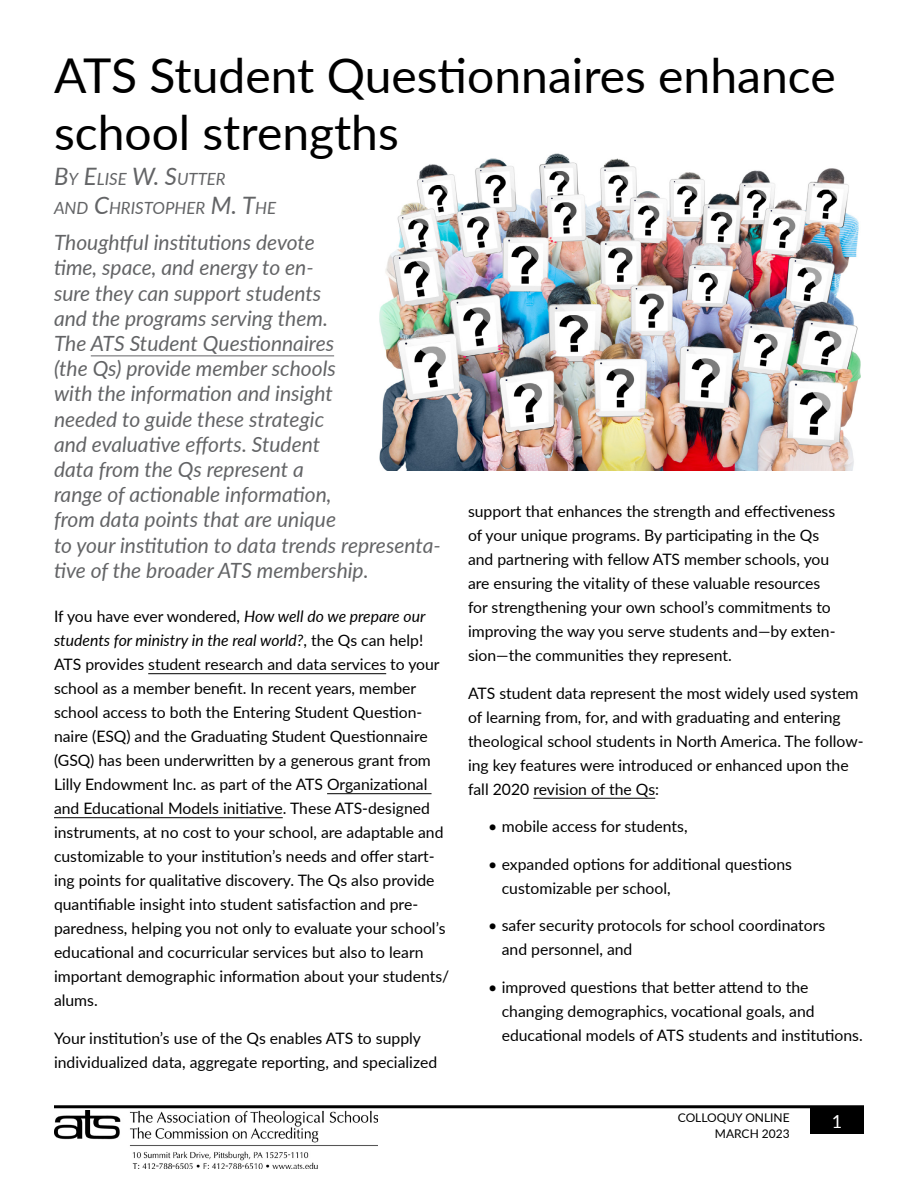
<style>
.page{position:relative;width:918px;height:1188px;background:#fff}
.page>*{position:absolute;margin:0;border:0;box-sizing:border-box;transform-origin:0 0}
.t1{font:48px/57.6px "Lato";color:#000}
.t2{font:italic 21px/25.2px "Lato";color:#636466}
.t3{font:18px "Lato";color:#fff}
.t4{font:italic 16.8px/28.8px "Lato";color:#636466}
.t5{font:15.75px/24px "Lato";color:#000}
.t6{font:12px/16.5px "Lato";color:#000;text-align:right}
.s1{font-size:24px}
.s2{font-style:italic}
</style>
<div class="page">
<div style="left:810px;top:1107px;width:54px;height:27px;background:#000"></div>
<hr style="left:54px;top:1105px;width:810px;height:3px;background:#000">
<img style="left:54px;top:1110px;width:324px;height:59px">
<hr style="left:91px;top:355px;width:243px;height:1px;background:#636466">
<hr style="left:148px;top:673px;width:238px;height:1px;background:#000">
<hr style="left:327px;top:793px;width:105px;height:1px;background:#000">
<hr style="left:54px;top:817px;width:229px;height:1px;background:#000">
<hr style="left:533px;top:798px;width:122px;height:1px;background:#000">
<img style="left:379px;top:153px;width:482px;height:318px">
<h1 class="t1" style="left:54px;top:44px;width:783px">ATS Student Questionnaires enhance school strengths</h1>
<p class="t4" style="left:54px;top:164px;width:223px"><span class="s1">B</span>Y <span class="s1">E</span>LISE <span class="s1">W. S</span>UTTER<br>AND <span class="s1">C</span>HRISTOPHER <span class="s1">M. T</span>HE</p>
<p class="t2" style="left:54px;top:229px;width:388px">Thoughtful institutions devote<br>time, space, and energy to en-<br>sure they can support students<br>and the programs serving them.<br>The ATS Student Questionnaires<br>(the Qs) provide member schools<br>with the information and insight<br>needed to guide these strategic<br>and evaluative efforts. Student<br>data from the Qs represent a<br>range of actionable information,<br>from data points that are unique<br>to your institution to data trends representa&shy;tive of the broader ATS membership.</p>
<p class="t5" style="left:54px;top:604px;width:397px">If you have ever wondered, <span class="s2">How well do we prepare our students for ministry in the real world?</span>, the Qs can help!<br>ATS provides student research and data services to your school as a member benefit. In recent years, member school access to both the Entering Student Question&shy;naire (ESQ) and the Graduating Student Questionnaire (GSQ) has been underwritten by a generous grant from Lilly Endowment Inc. as part of the ATS Organizational and Educational Models initiative. These ATS-designed instruments, at no cost to your school, are adaptable and customizable to your institution’s needs and offer start&shy;ing points for qualitative discovery. The Qs also provide quantifiable insight into student satisfaction and pre&shy;paredness, helping you not only to evaluate your school’s educational and cocurricular services but also to learn important demographic information about your students/ alums.</p>
<p class="t5" style="left:54px;top:1025px;width:385px">Your institution’s use of the Qs enables ATS to supply individualized data, aggregate reporting, and specialized</p>
<p class="t5" style="left:468px;top:499px;width:369px">support that enhances the strength and effectiveness of your unique programs. By participating in the Qs and partnering with fellow ATS member schools, you are ensuring the vitality of these valuable resources for strengthening your own school’s commitments to improving the way you serve students and—by exten&shy;sion—the communities they represent.</p>
<p class="t5" style="left:468px;top:680px;width:397px">ATS student data represent the most widely used system of learning from, for, and with graduating and entering theological school students in North America. The follow&shy;ing key features were introduced or enhanced upon the fall 2020 revision of the Qs:</p>
<p class="t5" style="left:488px;top:814px;width:201px">• mobile access for students,</p>
<p class="t5" style="left:502px;top:851px;width:292px;text-indent:-13px">• expanded options for additional questions customizable per school,</p>
<p class="t5" style="left:502px;top:913px;width:325px;text-indent:-13px">• safer security protocols for school coordinators and personnel, and</p>
<p class="t5" style="left:502px;top:974px;width:363px;text-indent:-13px">• improved questions that better attend to the changing demographics, vocational goals, and educational models of ATS students and institutions.</p>
<p class="t6" style="left:678px;top:1108px;width:113px">COLLOQUY ONLINE<br>MARCH 2023</p>
<p class="t3" style="left:832px;top:1108px;width:12px">1</p>
</div>
